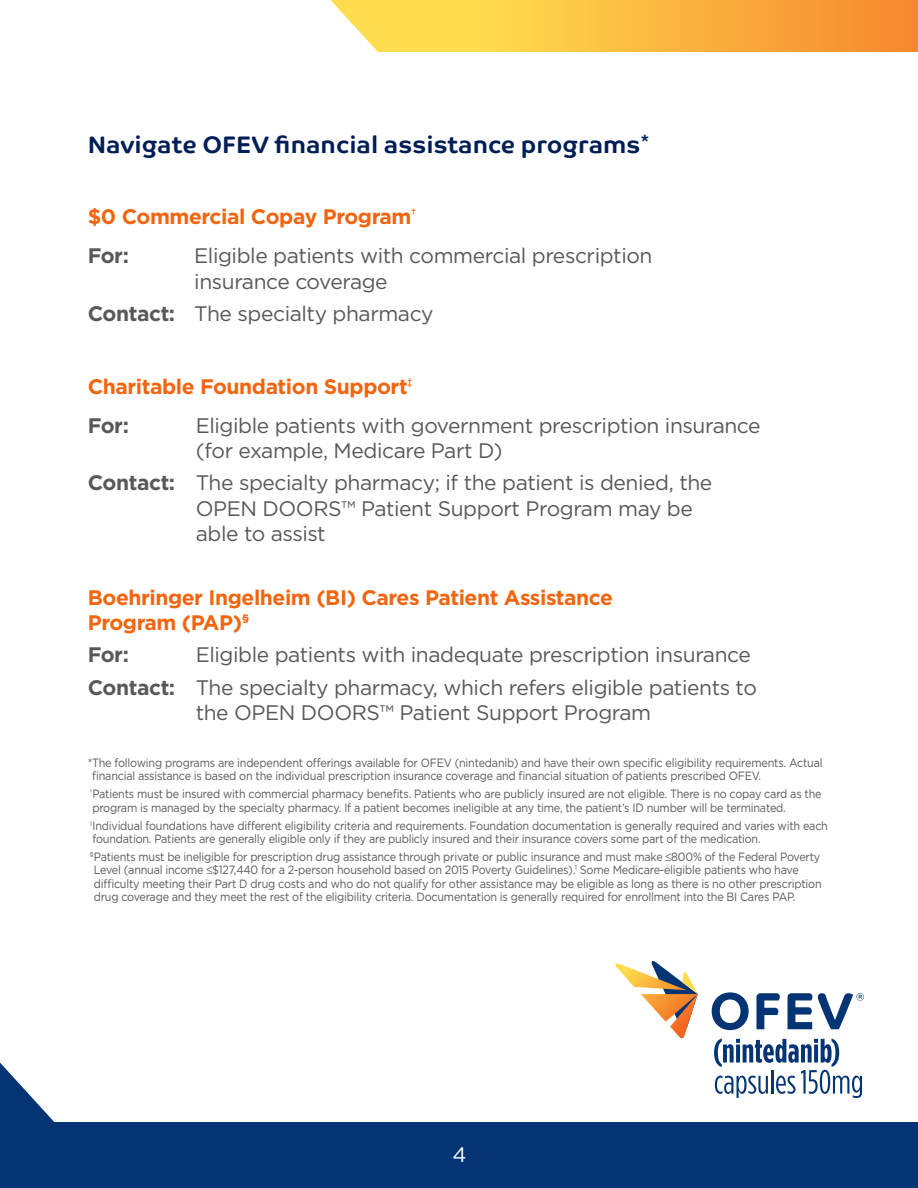
<style>
.page{position:relative;width:918px;height:1188px;background:#fff}
.page>*{position:absolute;margin:0;border:0;box-sizing:border-box;transform-origin:0 0}
.t1{font:700 24px "Co Text";color:#001e55}
.t2{font:21px/25.5px "Gotham";letter-spacing:-.02em;color:#57585a}
.t3{font:700 21px/25.5px "Gotham";letter-spacing:-.02em;color:#f2650f}
.t4{font:700 21px "Gotham";letter-spacing:-.03em;color:#57585a}
.t5{font:21px "Gotham";color:#fff}
.t6{font:12px/13.5px "Gotham";letter-spacing:-.02em;color:#57585a;scale:.9 1}
.s1{font-weight:700}
</style>
<div class="page">
<svg style="left:0;top:1063px;width:863px;height:34px"></svg>
<svg style="left:0;top:1097px;width:50px;height:20px"></svg>
<svg style="left:0;top:1117px;width:918px;height:21px"></svg>
<div style="left:0;top:1138px;width:918px;height:21px;background:#053474"></div>
<div style="left:0;top:1159px;width:918px;height:29px;background:#053474"></div>
<svg style="left:330px;top:0;width:588px;height:52px;background:#fbbe4b"></svg>
<svg style="left:615px;top:961px;width:83px;height:78px"></svg>
<svg style="left:712px;top:992px;width:152px;height:38px"></svg>
<svg style="left:714px;top:1038px;width:148px;height:60px"></svg>
<p class="t1" style="left:88px;top:130px;width:563px">Navigate OFEV financial assistance programs<sup>*</sup></p>
<p class="t3" style="left:88px;top:204px;width:330px">$0 Commercial Copay Program<sup>†</sup></p>
<p class="t4" style="left:88px;top:244px;width:43px">For:</p>
<p class="t2" style="left:194px;top:243px;width:460px">Eligible patients with commercial prescription insurance coverage</p>
<p class="t2" style="left:88px;top:301px;width:347px"><span class="s1">Contact:</span> The specialty pharmacy</p>
<p class="t3" style="left:88px;top:373px;width:326px">Charitable Foundation Support<sup>‡</sup></p>
<p class="t4" style="left:88px;top:413px;width:43px">For:</p>
<p class="t2" style="left:196px;top:412px;width:566px">Eligible patients with government prescription insurance (for example, Medicare Part D)</p>
<p class="t2" style="left:196px;top:470px;width:518px;text-indent:-108px"><span class="s1">Contact:</span> The specialty pharmacy; if the patient is denied, the<br>OPEN DOORS™ Patient Support Program may be able to assist</p>
<p class="t3" style="left:88px;top:584px;width:527px">Boehringer Ingelheim (BI) Cares Patient Assistance<br>Program (PAP)<sup>§</sup></p>
<p class="t4" style="left:88px;top:643px;width:43px">For:</p>
<p class="t2" style="left:196px;top:642px;width:557px">Eligible patients with inadequate prescription insurance</p>
<p class="t2" style="left:88px;top:674px;width:671px;text-align:center"><span class="s1">Contact:</span> The specialty pharmacy, which refers eligible patients to the OPEN DOORS™ Patient Support Program</p>
<p class="t6" style="left:92px;top:756px;width:813px;text-indent:-4px">*The following programs are independent offerings available for OFEV (nintedanib) and have their own specific eligibility requirements. Actual financial assistance is based on the individual prescription insurance coverage and financial situation of patients prescribed OFEV.</p>
<p class="t6" style="left:90px;top:787px;width:815px"><sup>†</sup>Patients must be insured with commercial pharmacy benefits. Patients who are publicly insured are not eligible. There is no copay card as the program is managed by the specialty pharmacy. If a patient becomes ineligible at any time, the patient’s ID number will be terminated.</p>
<p class="t6" style="left:90px;top:818px;width:822px"><sup>‡</sup>Individual foundations have different eligibility criteria and requirements. Foundation documentation is generally required and varies with each foundation. Patients are generally eligible only if they are publicly insured and their insurance covers some part of the medication.</p>
<p class="t6" style="left:94px;top:850px;width:810px;text-indent:-4px"><sup>§</sup>Patients must be ineligible for prescription drug assistance through private or public insurance and must make ≤800% of the Federal Poverty Level (annual income ≤$127,440 for a 2-person household based on 2015 Poverty Guidelines).<sup>1</sup> Some Medicare-eligible patients who have difficulty meeting their Part D drug costs and who do not qualify for other assistance may be eligible as long as there is no other prescription drug coverage and they meet the rest of the eligibility criteria. Documentation is generally required for enrollment into the BI Cares PAP.</p>
<p class="t5" style="left:452px;top:1143px;width:16px">4</p>
</div>
